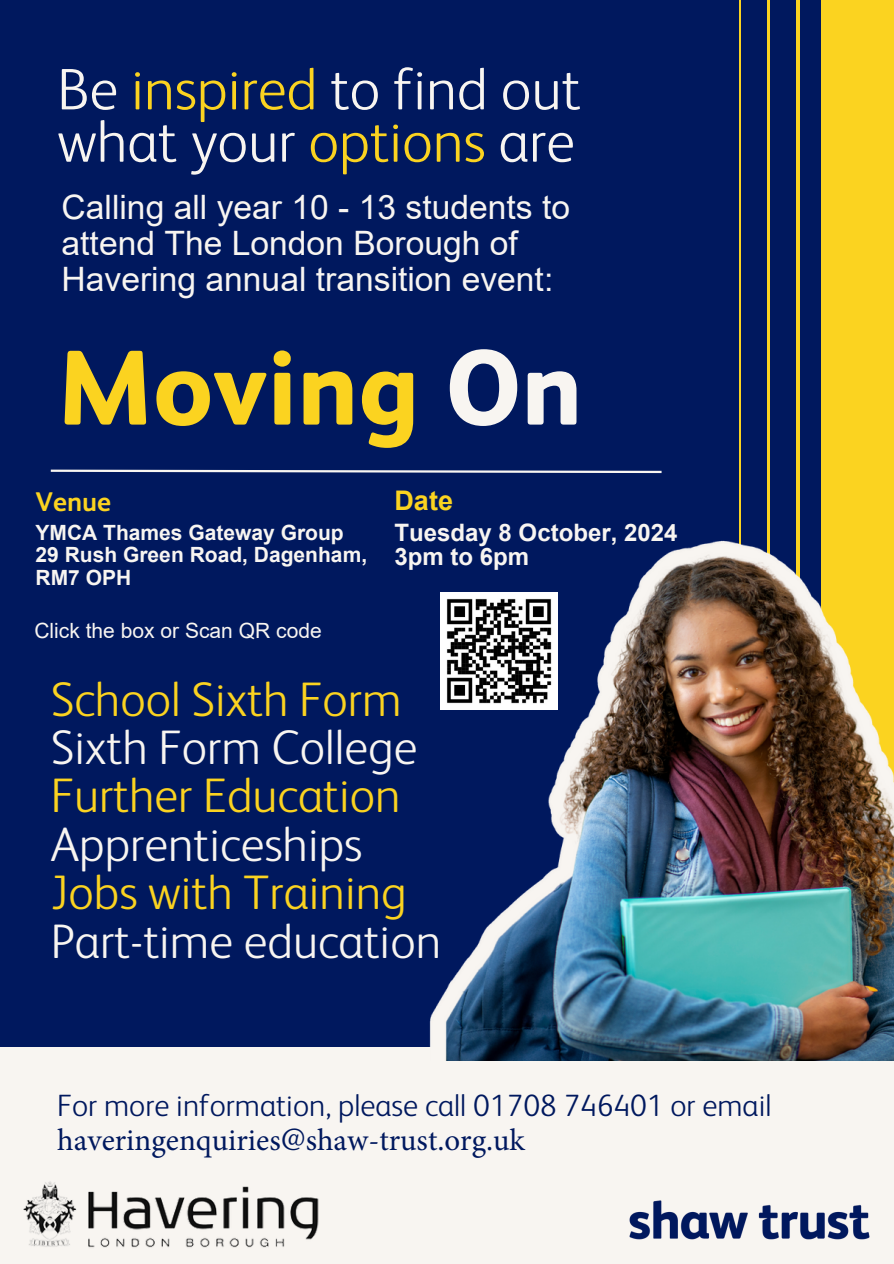
<style>
.page{position:relative;width:894px;height:1264px;background:#fff}
.page>*{position:absolute;margin:0;border:0;box-sizing:border-box;transform-origin:0 0}
.t1{font:800 106.35px "FS Albert";color:#fbd320}
.t2{font:300 58.8px/52.3px "FS Albert";color:#f8f5f1}
.t3{font:300 48.6px "FS Albert";color:#f8f5f1}
.t4{font:300 48.6px "FS Albert";color:#fbd320}
.t5{font:33.6px/36.2px "Arial";color:#f8f5f1}
.t6{font:300 30.9px/33.8px "FS Albert";color:#00185e}
.t7{font:700 27px "FS Albert";color:#fbd320}
.t8{font:700 27px "Arial";color:#fbd320}
.t9{font:700 24px/24.8px "Arial";color:#f8f5f1}
.t10{font:700 21px/22.4px "Arial";color:#f8f5f1}
.t11{font:21px "Arial";color:#f8f5f1}
.s1{color:#fbd320}
.s2{color:#f8f5f1}
.s3{font-family:"Minion Pro";font-weight:400}
</style>
<div class="page">
<div style="left:0;top:0;width:893px;height:1263px;background:#f8f5f1"></div>
<img style="left:629px;top:1200px;width:241px;height:40px">
<img style="left:23px;top:1181px;width:296px;height:67px">
<div style="left:0;top:0;width:893px;height:1047px;background:#00185e"></div>
<hr style="left:738px;top:0;width:2px;height:1036px;background:#fbd320">
<hr style="left:767px;top:0;width:3px;height:1036px;background:#fbd320">
<hr style="left:796px;top:0;width:3px;height:512px;background:#fbd320">
<svg style="left:50px;top:469px;width:612px;height:5px"></svg>
<div style="left:820px;top:0;width:73px;height:1035px;background:#fbd320"></div>
<img style="left:429px;top:512px;width:464px;height:548px">
<img style="left:440px;top:592px;width:118px;height:117px">
<p class="t2" style="left:57px;top:63px;width:525px">Be <span class="s1">inspired</span> to find out what your <span class="s1">options</span> are</p>
<p class="t5" style="left:62px;top:189px;width:510px">Calling all year 10 - 13 students to attend The London Borough of<br>Havering annual transition event:</p>
<p class="t1" style="left:57px;top:327px;width:527px">Moving <span class="s2">On</span></p>
<p class="t7" style="left:35px;top:486px;width:77px">Venue</p>
<p class="t10" style="left:35px;top:521px;width:333px">YMCA Thames Gateway Group<br>29 Rush Green Road, Dagenham,<br>RM7 OPH</p>
<p class="t11" style="left:34px;top:616px;width:289px">Click the box or Scan QR code</p>
<p class="t8" style="left:394px;top:481px;width:60px">Date</p>
<p class="t9" style="left:394px;top:520px;width:284px">Tuesday 8 October, 2024<br>3pm to 6pm</p>
<p class="t4" style="left:51px;top:671px;width:352px">School Sixth Form</p>
<p class="t3" style="left:51px;top:719px;width:368px">Sixth Form College</p>
<p class="t4" style="left:51px;top:768px;width:351px">Further Education</p>
<p class="t3" style="left:51px;top:816px;width:313px">Apprenticeships</p>
<p class="t4" style="left:51px;top:865px;width:357px">Jobs with Training</p>
<p class="t3" style="left:51px;top:913px;width:392px">Part-time education</p>
<p class="t6" style="left:57px;top:1088px;width:715px">For more information, please call 01708 746401 or email <span class="s3">haveringenquiries</span>@<span class="s3">shaw-trust.org.uk</span></p>
</div>
